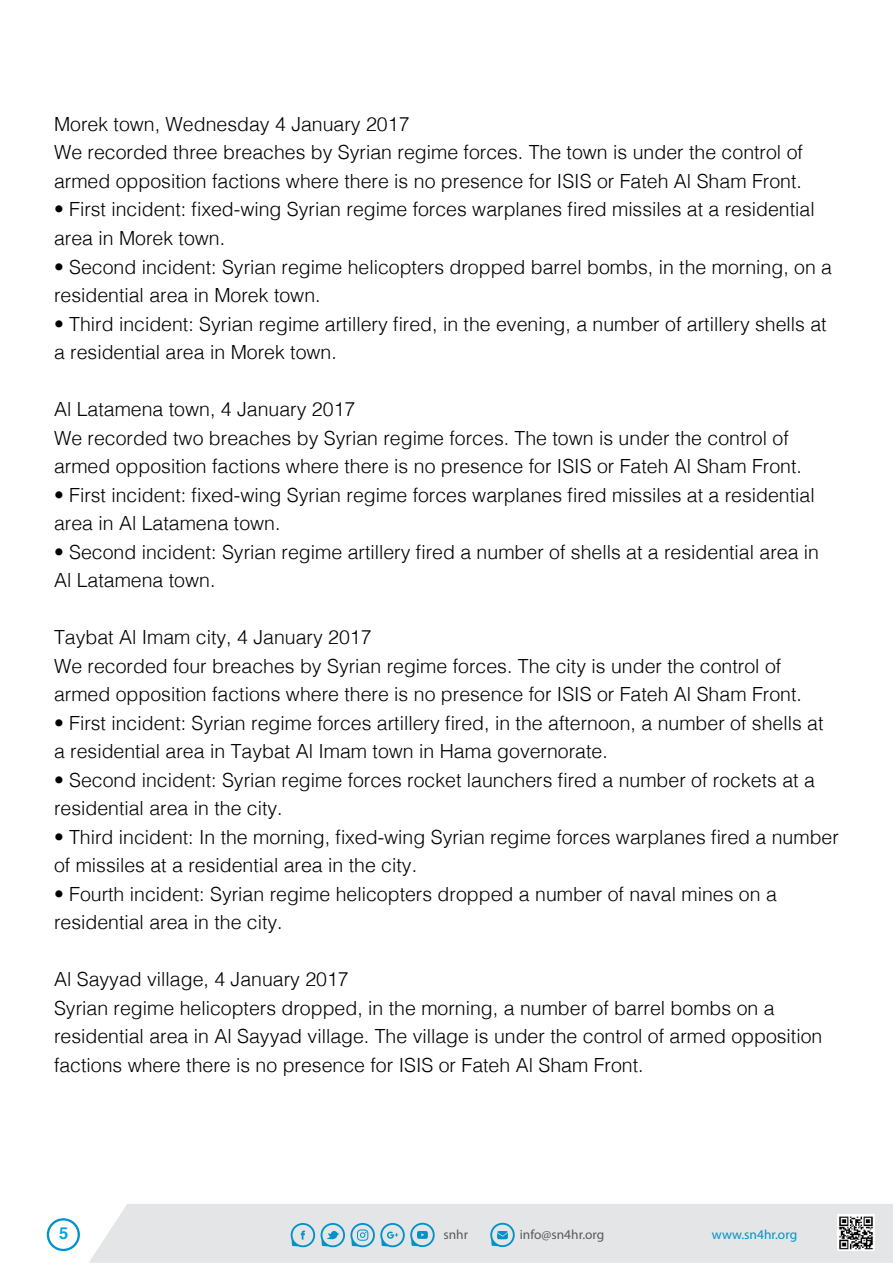
<style>
.page{position:relative;width:893px;height:1263px;background:#fff}
.page>*{position:absolute;margin:0;border:0;box-sizing:border-box;transform-origin:0 0}
.t1{font:300 19.5px/28.5px "Helvetica";color:#000}
.t2{font:700 16.5px "Helvetica";color:#00a4e2}
.t3{font:13.35px "Myriad Pro";color:#58595b}
.t4{font:13.35px "Myriad Pro";color:#0092c8}
</style>
<div class="page">
<div style="left:89px;top:1204px;width:804px;height:59px;background:#e4e5e6"></div>
<svg style="left:291px;top:1223px;width:24px;height:24px"></svg>
<svg style="left:321px;top:1223px;width:114px;height:24px;background:#a1ccdd"></svg>
<svg style="left:490px;top:1223px;width:25px;height:24px"></svg>
<img style="left:837px;top:1214px;width:37px;height:37px">
<svg style="left:47px;top:1218px;width:33px;height:33px"></svg>
<p class="t1" style="left:54px;top:108px;width:750px">Morek town, Wednesday 4 January 2017<br>We recorded three breaches by Syrian regime forces. The town is under the control of armed opposition factions where there is no presence for ISIS or Fateh Al Sham Front.</p>
<p class="t1" style="left:54px;top:194px;width:762px">• First incident: fixed-wing Syrian regime forces warplanes fired missiles at a residential area in Morek town.</p>
<p class="t1" style="left:54px;top:251px;width:780px">• Second incident: Syrian regime helicopters dropped barrel bombs in, the morning, on a residential area in Morek town.</p>
<p class="t1" style="left:54px;top:308px;width:774px">• Third incident: Syrian regime artillery fired in, the evening a, number of artillery shells at a residential area in Morek town.</p>
<p class="t1" style="left:54px;top:393px;width:749px">Al Latamena town 4, January 2017<br>We recorded two breaches by Syrian regime forces. The town is under the control of armed opposition factions where there is no presence for ISIS or Fateh Al Sham Front.</p>
<p class="t1" style="left:54px;top:479px;width:762px">• First incident: fixed-wing Syrian regime forces warplanes fired missiles at a residential area in Al Latamena town.</p>
<p class="t1" style="left:54px;top:536px;width:767px">• Second incident: Syrian regime artillery fired a number of shells at a residential area in<br>Al Latamena town.</p>
<p class="t1" style="left:54px;top:622px;width:749px">Taybat Al Imam city 4, January 2017<br>We recorded four breaches by Syrian regime forces. The city is under the control of armed opposition factions where there is no presence for ISIS or Fateh Al Sham Front.</p>
<p class="t1" style="left:54px;top:707px;width:771px">• First incident: Syrian regime forces artillery fired in, the afternoon a, number of shells at a residential area in Taybat Al Imam town in Hama governorate.</p>
<p class="t1" style="left:54px;top:764px;width:762px">• Second incident: Syrian regime forces rocket launchers fired a number of rockets at a residential area in the city.</p>
<p class="t1" style="left:54px;top:821px;width:786px">• Third incident In: the morning, fixed-wing Syrian regime forces warplanes fired a number of missiles at a residential area in the city.</p>
<p class="t1" style="left:54px;top:878px;width:724px">• Fourth incident: Syrian regime helicopters dropped a number of naval mines on a residential area in the city.</p>
<p class="t1" style="left:54px;top:964px;width:770px">Al Sayyad village 4, January 2017<br>Syrian regime helicopters dropped in, the morning a, number of barrel bombs on a residential area in Al Sayyad village. The village is under the control of armed opposition factions where there is no presence for ISIS or Fateh Al Sham Front.</p>
<p class="t2" style="left:59px;top:1220px;width:11px">5</p>
<p class="t3" style="left:443px;top:1226px;width:26px">snhr</p>
<p class="t3" style="left:520px;top:1226px;width:86px">info@sn4hr.org</p>
<p class="t4" style="left:712px;top:1226px;width:87px">www.sn4hr.org</p>
</div>
